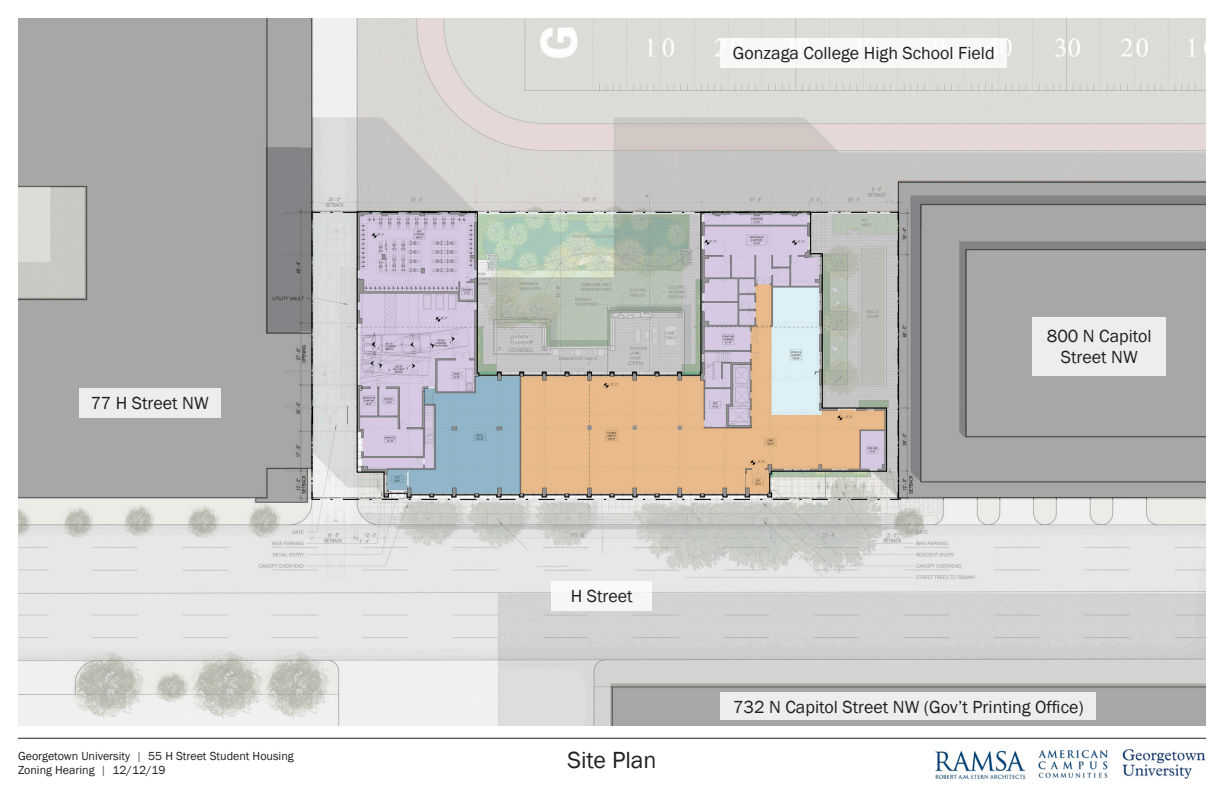
<style>
.page{position:relative;width:1224px;height:792px;background:#fff}
.page>*{position:absolute;margin:0;border:0;box-sizing:border-box;transform-origin:0 0}
.t1{font:24px "Franklin Gothic";color:#231f20}
.t2{font:18px/21.6px "Franklin Gothic";color:#231f20;text-align:center}
.t3{font:12px/14.4px "Franklin Gothic";color:#231f20}
.s1{color:#646363}
.s2{color:#636363}
</style>
<div class="page">
<hr style="left:18px;top:738px;width:1188px;height:1px;background:#231f20">
<img style="left:935px;top:750px;width:90px;height:28px">
<img style="left:1123px;top:749px;width:83px;height:29px">
<img style="left:1038px;top:750px;width:70px;height:28px">
<img style="left:18px;top:18px;width:1188px;height:707px">
<svg style="left:311px;top:211px;width:588px;height:289px;background:#bab5ae"></svg>
<div style="left:79px;top:388px;width:141px;height:29px;background:#ededed"></div>
<div style="left:552px;top:581px;width:100px;height:30px;background:#f6f6f6"></div>
<div style="left:720px;top:693px;width:376px;height:27px;background:#ededed"></div>
<div style="left:721px;top:38px;width:286px;height:30px;background:#f8f8f7"></div>
<div style="left:1032px;top:317px;width:134px;height:58px;background:#ededed"></div>
<p class="t2" style="left:733px;top:43px;width:263px">Gonzaga College High School Field</p>
<p class="t2" style="left:91px;top:392px;width:120px">77 H Street NW</p>
<p class="t2" style="left:571px;top:586px;width:63px">H Street</p>
<p class="t3" style="left:18px;top:749px;width:277px">Georgetown University <span class="s1">|</span> 55 H Street Student Housing<br>Zoning Hearing <span class="s2">|</span> 12/12/19</p>
<h1 class="t1" style="left:567px;top:745px;width:91px">Site Plan</h1>
<p class="t2" style="left:1047px;top:325px;width:106px">800 N Capitol<br>Street NW</p>
<p class="t2" style="left:733px;top:696px;width:352px">732 N Capitol Street NW (Gov’t Printing Office)</p>
</div>
